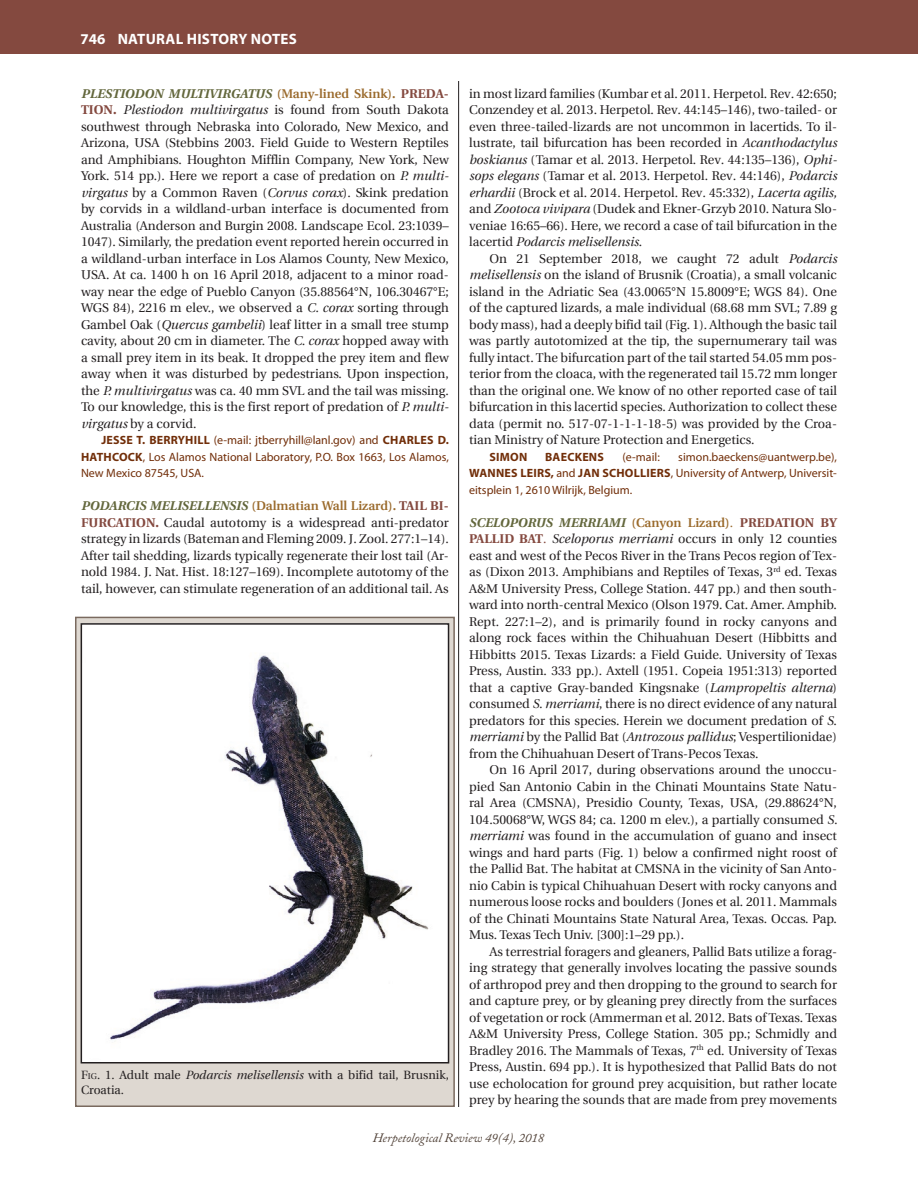
<style>
.page{position:relative;width:918px;height:1188px;background:#fff}
.page>*{position:absolute;margin:0;border:0;box-sizing:border-box;transform-origin:0 0}
.t1{font:700 15px "Myriad Pro";letter-spacing:.02em;color:#fff}
.t2{font:12.75px/16.5px "Utopia";color:#231f20;text-align:justify}
.t3{font:italic 12.75px "Adobe Caslon";color:#504137}
.t4{font:12px/16.5px "Myriad Pro";color:#712e09;text-align:justify}
.t5{font:12px/15px "Utopia";color:#231f20}
.t6{font:700 12px "Myriad Pro";letter-spacing:.02em;color:#712e09}
.s1{font-weight:700;font-style:italic;color:#63673c}
.s2{font-weight:600;color:#9a6a2c}
.s3{font-weight:700;color:#84493f}
.s4{font-style:italic}
.s5{font-weight:700}
.s6{font-style:inherit}
.s7{font-size:8.4px}
.s8{color:#9a6a2c}
.s9{color:#84493f}
</style>
<div class="page">
<hr style="left:458px;top:81px;width:1px;height:1026px;background:#231f20">
<div style="left:0;top:0;width:918px;height:54px;background:#84493f"></div>
<div style="left:75px;top:617px;width:380px;height:490px;background:#ded8d1;border:2px solid #7a6a5f"></div>
<img style="left:84px;top:626px;width:362px;height:435px">
<div style="left:81px;top:623px;width:368px;height:441px;border:2px solid #231f20"></div>
<p class="t1" style="left:80px;top:29px;width:218px">746 NATURAL HISTORY NOTES</p>
<p class="t2" style="left:81px;top:85px;width:369px"><span class="s1">PLESTIODON MULTIVIRGATUS</span> <span class="s2">(Many-lined Skink).</span> <span class="s3">PREDA-TION.</span> <span class="s4">Plestiodon multivirgatus</span> is found from South Dakota southwest through Nebraska into Colorado, New Mexico, and Arizona, USA (Stebbins 2003. Field Guide to Western Reptiles and Amphibians. Houghton Mifflin Company, New York, New York. 514 pp.). Here we report a case of predation on <span class="s4">P. multi&shy;virgatus</span> by a Common Raven (<span class="s4">Corvus corax</span>). Skink predation by corvids in a wildland-urban interface is documented from Australia (Anderson and Burgin 2008. Landscape Ecol. 23:1039– 1047). Similarly, the predation event reported herein occurred in a wildland-urban interface in Los Alamos County, New Mexico, USA. At ca. 1400 h on 16 April 2018, adjacent to a minor road&shy;way near the edge of Pueblo Canyon (35.88564°N, 106.30467°E; WGS 84), 2216 m elev., we observed a <span class="s4">C. corax</span> sorting through Gambel Oak (<span class="s4">Quercus gambelii</span>) leaf litter in a small tree stump cavity, about 20 cm in diameter. The <span class="s4">C. corax</span> hopped away with a small prey item in its beak. It dropped the prey item and flew away when it was disturbed by pedestrians. Upon inspection, the <span class="s4">P. multivirgatus</span> was ca. 40 mm SVL and the tail was missing.<br>To our knowledge, this is the first report of predation of <span class="s4">P. multi&shy;virgatus</span> by a corvid.</p>
<p class="t4" style="left:81px;top:432px;width:369px;text-indent:20px"><span class="s5">JESSE T. BERRYHILL</span> (e-mail: jtberryhill@lanl.gov) and <span class="s5">CHARLES D.<br>HATHCOCK</span>, Los Alamos National Laboratory, P.O. Box 1663, Los Alamos, New Mexico 87545, USA.</p>
<p class="t2" style="left:81px;top:498px;width:369px"><span class="s1">PODARCIS MELISELLENSIS</span> <span class="s2">(Dalmatian Wall Lizard).</span> <span class="s3">TAIL BI-FURCATION.</span> Caudal autotomy is a widespread anti-predator strategy in lizards (Bateman and Fleming 2009. J. Zool. 277:1–14).<br>After tail shedding, lizards typically regenerate their lost tail (Ar&shy;nold 1984. J. Nat. Hist<span class="s4">.</span> 18:127–169). Incomplete autotomy of the tail, however, can stimulate regeneration of an additional tail. As</p>
<p class="t5" style="left:81px;top:1068px;width:369px"><span class="s6">F</span><span class="s7">ig</span><span class="s6">.</span> 1. Adult male <span class="s4">Podarcis melisellensis</span> with a bifid tail, Brusnik,<br>Croatia.</p>
<p class="t2" style="left:469px;top:85px;width:369px">in most lizard families (Kumbar et al. 2011. Herpetol. Rev<span class="s4">.</span> 42:650; Conzendey et al. 2013. Herpetol. Rev<span class="s4">.</span> 44:145–146), two-tailed- or even three-tailed-lizards are not uncommon in lacertids. To il&shy;lustrate, tail bifurcation has been recorded in <span class="s4">Acanthodactylus boskianus</span> (Tamar et al. 2013. Herpetol. Rev<span class="s4">.</span> 44:135–136), <span class="s4">Ophi&shy;sops elegans</span> (Tamar et al. 2013. Herpetol. Rev<span class="s4">.</span> 44:146), <span class="s4">Podarcis erhardii</span> (Brock et al. 2014. Herpetol. Rev<span class="s4">.</span> 45:332), <span class="s4">Lacerta agilis, </span>and <span class="s4">Zootoca vivipara</span> (Dudek and Ekner-Grzyb 2010. Natura Slo&shy;veniae 16:65–66). Here, we record a case of tail bifurcation in the lacertid <span class="s4">Podarcis melisellensis</span>.</p>
<p class="t2" style="left:469px;top:250px;width:369px;text-indent:20px">On 21 September 2018, we caught 72 adult <span class="s4">Podarcis melisellensis</span> on the island of Brusnik (Croatia), a small volcanic island in the Adriatic Sea (43.0065°N 15.8009°E; WGS 84). One of the captured lizards, a male individual (68.68 mm SVL; 7.89 g body mass), had a deeply bifid tail (Fig. 1). Although the basic tail was partly autotomized at the tip, the supernumerary tail was fully intact. The bifurcation part of the tail started 54.05 mm pos&shy;terior from the cloaca, with the regenerated tail 15.72 mm longer than the original one. We know of no other reported case of tail bifurcation in this lacertid species. Authorization to collect these data (permit no. 517-07-1-1-1-18-5) was provided by the Croa&shy;tian Ministry of Nature Protection and Energetics.</p>
<p class="t6" style="left:489px;top:449px;width:39px">SIMON</p>
<p class="t6" style="left:545px;top:449px;width:60px">BAECKENS</p>
<p class="t4" style="left:623px;top:448px;width:39px">(e-mail:</p>
<p class="t4" style="left:469px;top:448px;width:369px;text-indent:209px">simon.baeckens@uantwerp.be), <span class="s5">WANNES LEIRS,</span> and <span class="s5">JAN SCHOLLIERS</span>, University of Antwerp, Universit&shy;eitsplein 1, 2610 Wilrijk, Belgium.</p>
<p class="t2" style="left:469px;top:514px;width:369px"><span class="s1">SCELOPORUS MERRIAMI</span> <span class="s2">(Canyon Lizard)</span><span class="s8">.</span> <span class="s3">PREDATION BY PALLID BAT</span><span class="s9">.</span> <span class="s4">Sceloporus merriami</span> occurs in only 12 counties east and west of the Pecos River in the Trans Pecos region of Tex&shy;as (Dixon 2013. Amphibians and Reptiles of Texas, 3<sup>rd</sup> ed. Texas A&amp;M University Press, College Station. 447 pp.) and then south&shy;ward into north-central Mexico (Olson 1979. Cat. Amer. Amphib.<br>Rept. 227:1–2), and is primarily found in rocky canyons and along rock faces within the Chihuahuan Desert (Hibbitts and Hibbitts 2015. Texas Lizards: a Field Guide. University of Texas Press, Austin. 333 pp.). Axtell (1951. Copeia 1951:313) reported that a captive Gray-banded Kingsnake (<span class="s4">Lampropeltis alterna</span>) consumed <span class="s4">S. merriami</span>, there is no direct evidence of any natural predators for this species. Herein we document predation of <span class="s4">S</span>. <span class="s4">merriami</span> by the Pallid Bat (<span class="s4">Antrozous pallidus</span>; Vespertilionidae) from the Chihuahuan Desert of Trans-Pecos Texas.</p>
<p class="t2" style="left:469px;top:762px;width:370px;text-indent:20px">On 16 April 2017, during observations around the unoccu&shy;pied San Antonio Cabin in the Chinati Mountains State Natu&shy;ral Area (CMSNA), Presidio County, Texas, USA, (29.88624°N, 104.50068°W, WGS 84; ca. 1200 m elev.), a partially consumed <span class="s4">S. merriami</span> was found in the accumulation of guano and insect wings and hard parts (Fig. 1) below a confirmed night roost of the Pallid Bat. The habitat at CMSNA in the vicinity of San Anto&shy;nio Cabin is typical Chihuahuan Desert with rocky canyons and numerous loose rocks and boulders (Jones et al. 2011. Mammals of the Chinati Mountains State Natural Area, Texas. Occas. Pap.<br>Mus. Texas Tech Univ. [300]:1–29 pp.).</p>
<p class="t2" style="left:469px;top:943px;width:369px;text-indent:20px">As terrestrial foragers and gleaners, Pallid Bats utilize a forag&shy;ing strategy that generally involves locating the passive sounds of arthropod prey and then dropping to the ground to search for and capture prey, or by gleaning prey directly from the surfaces of vegetation or rock (Ammerman et al. 2012. Bats of Texas. Texas A&amp;M University Press, College Station. 305 pp.; Schmidly and Bradley 2016. The Mammals of Texas, 7<sup>th</sup> ed. University of Texas Press, Austin. 694 pp.). It is hypothesized that Pallid Bats do not use echolocation for ground prey acquisition, but rather locate prey by hearing the sounds that are made from prey movements</p>
<p class="t3" style="left:373px;top:1131px;width:173px">Herpetological Review 49(4), 2018</p>
</div>
